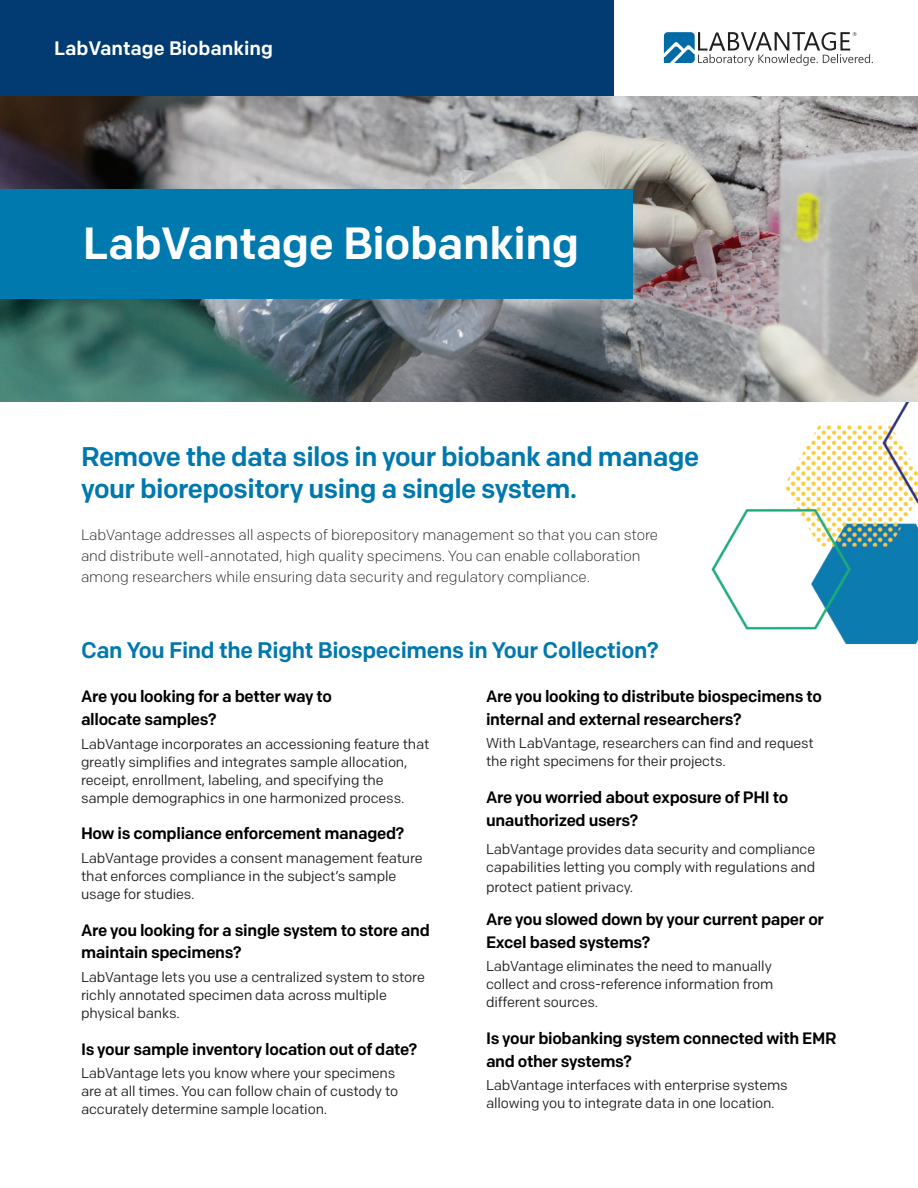
<style>
.page{position:relative;width:918px;height:1188px;background:#fff}
.page>*{position:absolute;margin:0;border:0;box-sizing:border-box;transform-origin:0 0}
.Front__Cover-_LabVan{font:500 45px "Colfax";letter-spacing:-.01em;color:#fff}
.Front_Cover_-_Sectio{font:500 27px/32.4px "Colfax";letter-spacing:-.02em;color:#0078ae}
.Inside_Cover_-_Secti{font:500 22.5px "Colfax";letter-spacing:-.015em;color:#0078ae}
.Blue_Bar_Collateral{font:500 19.5px "Colfax";color:#fff}
.Inside_Page_-_Paragr{font:500 16.5px/22.5px "Colfax";letter-spacing:-.02em;color:#000}
.Front_Cover_-_Paragr{font:300 15px/21px "Colfax";letter-spacing:-.005em;color:#231f20}
.Inside_Page_-_Paragr-2{font:14.25px/18px "Colfax";letter-spacing:-.01em;color:#231f20}
</style>
<div class="page">
<div style="left:0;top:0;width:615px;height:96px;background:#013b71"></div>
<img style="left:711px;top:402px;width:207px;height:243px">
<svg style="left:664px;top:32px;width:209px;height:34px"></svg>
<img style="left:0;top:96px;width:918px;height:306px">
<div style="left:0;top:189px;width:633px;height:110px;background:#007aae"></div>
<p class="Blue_Bar_Collateral" style="left:54px;top:37px;width:221px">LabVantage Biobanking</p>
<p class="Front__Cover-_LabVan" style="left:83px;top:216px;width:498px">LabVantage Biobanking</p>
<p class="Front_Cover_-_Sectio" style="left:81px;top:440px;width:620px">Remove the data silos in your biobank and manage your biorepository using a single system.</p>
<p class="Front_Cover_-_Paragr" style="left:81px;top:524px;width:579px">LabVantage addresses all aspects of biorepository management so that you can store and distribute well-annotated, high quality specimens. You can enable collaboration among researchers while ensuring data security and regulatory compliance.</p>
<p class="Inside_Cover_-_Secti" style="left:81px;top:636px;width:579px">Can You Find the Right Biospecimens in Your Collection?</p>
<p class="Inside_Page_-_Paragr" style="left:81px;top:685px;width:253px">Are you looking for a better way to</p>
<p class="Inside_Page_-_Paragr" style="left:81px;top:708px;width:137px">allocate samples?</p>
<p class="Inside_Page_-_Paragr-2" style="left:81px;top:734px;width:350px">LabVantage incorporates an accessioning feature that greatly simplifies and integrates sample allocation, receipt, enrollment, labeling, and specifying the sample demographics in one harmonized process.</p>
<p class="Inside_Page_-_Paragr" style="left:81px;top:822px;width:325px">How is compliance enforcement managed?</p>
<p class="Inside_Page_-_Paragr-2" style="left:81px;top:849px;width:343px">LabVantage provides a consent management feature that enforces compliance in the subject’s sample usage for studies.</p>
<p class="Inside_Page_-_Paragr" style="left:81px;top:919px;width:350px">Are you looking for a single system to store and maintain specimens?</p>
<p class="Inside_Page_-_Paragr-2" style="left:81px;top:968px;width:345px">LabVantage lets you use a centralized system to store richly annotated specimen data across multiple physical banks.</p>
<p class="Inside_Page_-_Paragr" style="left:81px;top:1037px;width:338px">Is your sample inventory location out of date?</p>
<p class="Inside_Page_-_Paragr-2" style="left:81px;top:1064px;width:319px">LabVantage lets you know where your specimens are at all times. You can follow chain of custody to accurately determine sample location.</p>
<p class="Inside_Page_-_Paragr" style="left:486px;top:685px;width:337px">Are you looking to distribute biospecimens to internal and external researchers?</p>
<p class="Inside_Page_-_Paragr-2" style="left:486px;top:734px;width:329px">With LabVantage, researchers can find and request the right specimens for their projects.</p>
<p class="Inside_Page_-_Paragr" style="left:486px;top:786px;width:304px">Are you worried about exposure of PHI to unauthorized users?</p>
<p class="Inside_Page_-_Paragr-2" style="left:486px;top:840px;width:331px">LabVantage provides data security and compliance capabilities letting you comply with regulations and</p>
<p class="Inside_Page_-_Paragr-2" style="left:486px;top:878px;width:149px">protect patient privacy.</p>
<p class="Inside_Page_-_Paragr" style="left:486px;top:908px;width:340px">Are you slowed down by your current paper or<br>Excel based systems?</p>
<p class="Inside_Page_-_Paragr-2" style="left:486px;top:957px;width:287px">LabVantage eliminates the need to manually</p>
<p class="Inside_Page_-_Paragr-2" style="left:486px;top:975px;width:289px">collect and cross-reference information from</p>
<p class="Inside_Page_-_Paragr-2" style="left:486px;top:993px;width:114px">different sources.</p>
<p class="Inside_Page_-_Paragr" style="left:486px;top:1027px;width:352px">Is your biobanking system connected with EMR and other systems?</p>
<p class="Inside_Page_-_Paragr-2" style="left:486px;top:1076px;width:303px">LabVantage interfaces with enterprise systems allowing you to integrate data in one location.</p>
</div>
